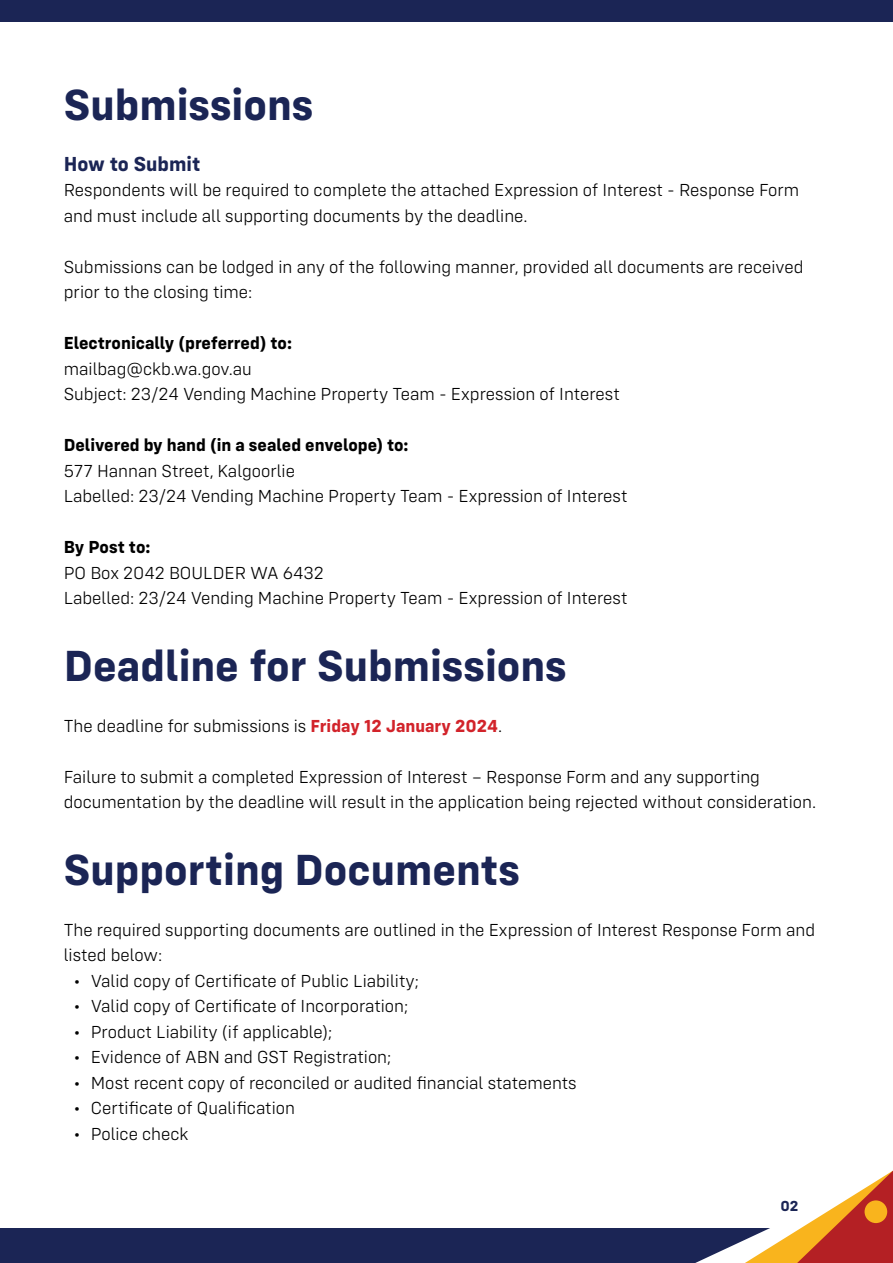
<style>
.page{position:relative;width:893px;height:1263px;background:#fff}
.page>*{position:absolute;margin:0;border:0;box-sizing:border-box;transform-origin:0 0}
.t1{font:700 45px "Config";color:#1b2555}
.t2{font:700 21px "Config";color:#1b2555}
.t3{font:300 18px/25.5px "Config";color:#000}
.t4{font:700 18px "Config";color:#000}
.t5{font:700 15px "Config";color:#1b2555}
.s1{font-weight:700;color:#d2232a}
</style>
<div class="page">
<div style="left:0;top:0;width:893px;height:21px;background:#1b2555"></div>
<div style="left:0;top:1228px;width:893px;height:35px;background:#1b2555"></div>
<svg style="left:695px;top:1171px;width:198px;height:92px"></svg>
<div style="left:864px;top:1200px;width:23px;height:23px;background:#f9b41d;border-radius:50%"></div>
<h1 class="t1" style="left:64px;top:77px;width:251px">Submissions</h1>
<p class="t2" style="left:64px;top:151px;width:138px">How to Submit</p>
<p class="t3" style="left:64px;top:177px;width:737px">Respondents will be required to complete the attached Expression of Interest - Response Form and must include all supporting documents by the deadline.</p>
<p class="t3" style="left:64px;top:254px;width:741px">Submissions can be lodged in any of the following manner, provided all documents are received prior to the closing time:</p>
<p class="t4" style="left:64px;top:332px;width:230px">Electronically (preferred) to:</p>
<p class="t3" style="left:64px;top:356px;width:557px">mailbag@ckb.wa.gov.au<br>Subject: 23/24 Vending Machine Property Team - Expression of Interest</p>
<p class="t4" style="left:64px;top:434px;width:346px">Delivered by hand (in a sealed envelope) to:</p>
<p class="t3" style="left:64px;top:458px;width:565px">577 Hannan Street, Kalgoorlie<br>Labelled: 23/24 Vending Machine Property Team - Expression of Interest</p>
<p class="t4" style="left:64px;top:536px;width:88px">By Post to:</p>
<p class="t3" style="left:64px;top:560px;width:565px">PO Box 2042 BOULDER WA 6432<br>Labelled: 23/24 Vending Machine Property Team - Expression of Interest</p>
<h1 class="t1" style="left:64px;top:638px;width:505px">Deadline for Submissions</h1>
<p class="t3" style="left:64px;top:713px;width:440px">The deadline for submissions is <span class="s1">Friday 12 January 2024</span>.</p>
<p class="t3" style="left:64px;top:764px;width:754px">Failure to submit a completed Expression of Interest – Response Form and any supporting documentation by the deadline will result in the application being rejected without consideration.</p>
<h1 class="t1" style="left:64px;top:842px;width:458px">Supporting Documents</h1>
<p class="t3" style="left:64px;top:917px;width:753px">The required supporting documents are outlined in the Expression of Interest Response Form and listed below:</p>
<p class="t3" style="left:74px;top:968px;width:347px">• Valid copy of Certificate of Public Liability;</p>
<p class="t3" style="left:74px;top:993px;width:336px">• Valid copy of Certificate of Incorporation;</p>
<p class="t3" style="left:74px;top:1019px;width:260px">• Product Liability (if applicable);</p>
<p class="t3" style="left:74px;top:1044px;width:319px">• Evidence of ABN and GST Registration;</p>
<p class="t3" style="left:74px;top:1070px;width:504px">• Most recent copy of reconciled or audited financial statements</p>
<p class="t3" style="left:74px;top:1095px;width:223px">• Certificate of Qualification</p>
<p class="t3" style="left:74px;top:1121px;width:116px">• Police check</p>
<p class="t5" style="left:780px;top:1197px;width:20px">02</p>
</div>
